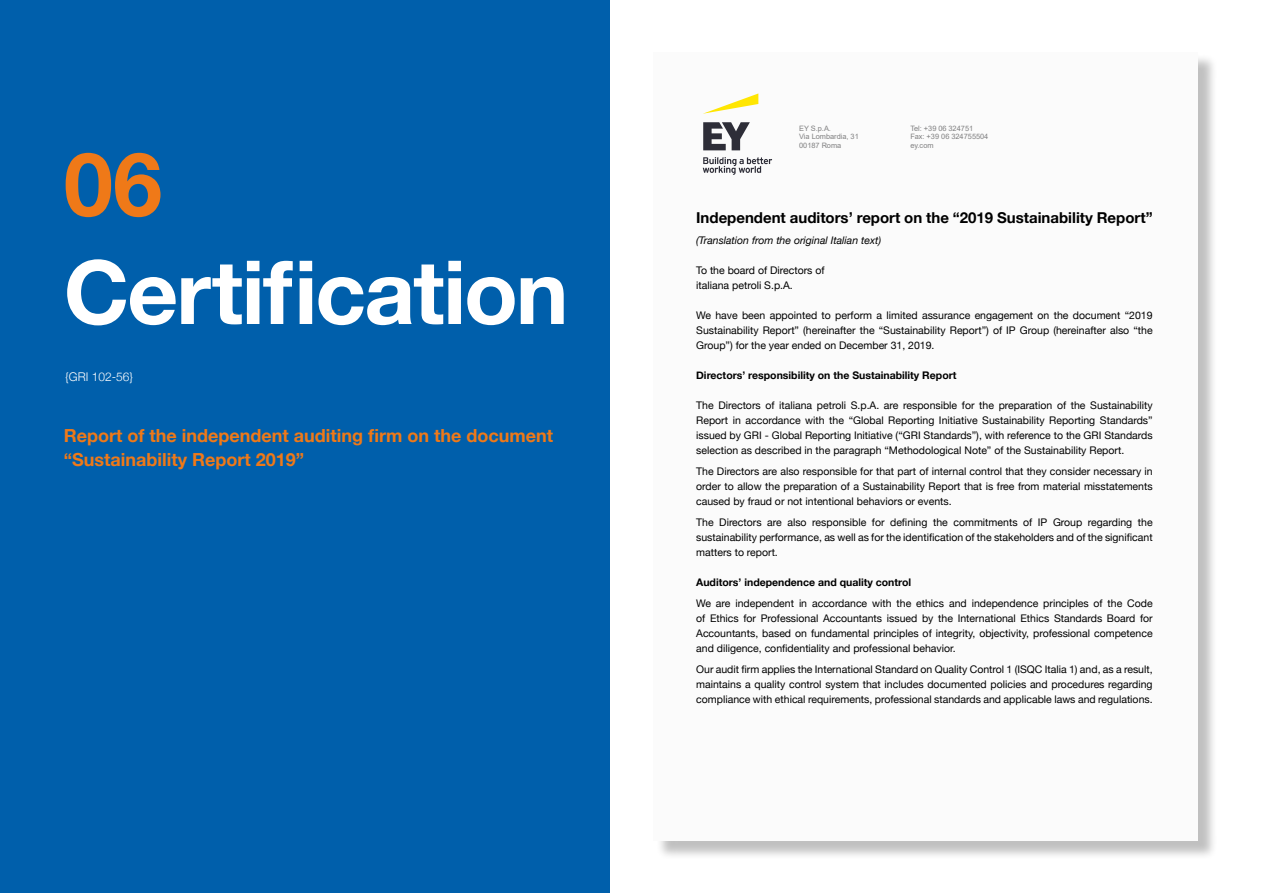
<style>
.page{position:relative;width:1263px;height:893px;background:#fff}
.page>*{position:absolute;margin:0;border:0;box-sizing:border-box;transform-origin:0 0}
.t1{font:700 88.5px "Helvetica Neue";letter-spacing:-.02em;color:#fff}
.t2{font:700 88.5px "Helvetica Neue";color:#ef7918}
.t3{font:700 18px/24px "Helvetica Neue";color:#ef7918}
.t4{font:700 15px "Helvetica Neue";color:#000}
.t5{font:300 12px "Helvetica Neue";color:#fff}
.t6{font:10.5px/15px "Helvetica Neue";color:#000;text-align:justify}
.t7{font:700 10.5px "Helvetica Neue";color:#000}
.t8{font:italic 10.5px "Helvetica Neue";color:#000}
.t9{font:7.35px/8.2px "Arial";letter-spacing:-.005em;color:#808081}
</style>
<div class="page">
<div style="left:656px;top:54px;width:561px;height:806px;background:#000;opacity:.25"></div>
<div style="left:653px;top:52px;width:545px;height:789px;background:#fbfbfb"></div>
<div style="left:0;top:0;width:610px;height:893px;background:#005fab"></div>
<svg style="left:703px;top:93px;width:55px;height:21px"></svg>
<svg style="left:703px;top:122px;width:69px;height:53px"></svg>
<h1 class="t2" style="left:64px;top:115px;width:100px">06</h1>
<h1 class="t1" style="left:64px;top:223px;width:506px">Certification</h1>
<p class="t5" style="left:65px;top:367px;width:70px">{GRI 102-56}</p>
<h2 class="t3" style="left:64px;top:424px;width:491px">Report of the independent auditing firm on the document “Sustainability Report 2019”</h2>
<p class="t9" style="left:799px;top:124px;width:61px">EY S.p.A.<br>Via Lombardia, 31<br>00187 Roma</p>
<p class="t9" style="left:910px;top:124px;width:79px">Tel: +39 06 324751<br>Fax: +39 06 324755504 ey.com</p>
<h3 class="t4" style="left:696px;top:206px;width:458px">Independent auditors’ report on the “2019 Sustainability Report”</h3>
<p class="t8" style="left:696px;top:233px;width:186px">(Translation from the original Italian text)</p>
<p class="t6" style="left:696px;top:263px;width:130px">To the board of Directors of italiana petroli S.p.A.</p>
<p class="t6" style="left:696px;top:308px;width:458px">We have been appointed to perform a limited assurance engagement on the document “2019<br>Sustainability Report” (hereinafter the “Sustainability Report”) of IP Group (hereinafter also “the Group”) for the year ended on December 31, 2019.</p>
<p class="t7" style="left:696px;top:367px;width:262px">Directors’ responsibility on the Sustainability Report</p>
<p class="t6" style="left:696px;top:398px;width:458px">The Directors of italiana petroli S.p.A. are responsible for the preparation of the Sustainability Report in accordance with the “Global Reporting Initiative Sustainability Reporting Standards” issued by GRI - Global Reporting Initiative (“GRI Standards”), with reference to the GRI Standards selection as described in the paragraph “Methodological Note” of the Sustainability Report.</p>
<p class="t6" style="left:696px;top:464px;width:458px">The Directors are also responsible for that part of internal control that they consider necessary in order to allow the preparation of a Sustainability Report that is free from material misstatements caused by fraud or not intentional behaviors or events.</p>
<p class="t6" style="left:696px;top:515px;width:458px">The Directors are also responsible for defining the commitments of IP Group regarding the sustainability performance, as well as for the identification of the stakeholders and of the significant matters to report.</p>
<p class="t7" style="left:696px;top:574px;width:217px">Auditors’ independence and quality control</p>
<p class="t6" style="left:696px;top:596px;width:458px">We are independent in accordance with the ethics and independence principles of the Code of Ethics for Professional Accountants issued by the International Ethics Standards Board for Accountants, based on fundamental principles of integrity, objectivity, professional competence and diligence, confidentiality and professional behavior.</p>
<p class="t6" style="left:696px;top:662px;width:458px">Our audit firm applies the International Standard on Quality Control 1 (ISQC Italia 1) and, as a result, maintains a quality control system that includes documented policies and procedures regarding compliance with ethical requirements, professional standards and applicable laws and regulations.</p>
</div>
